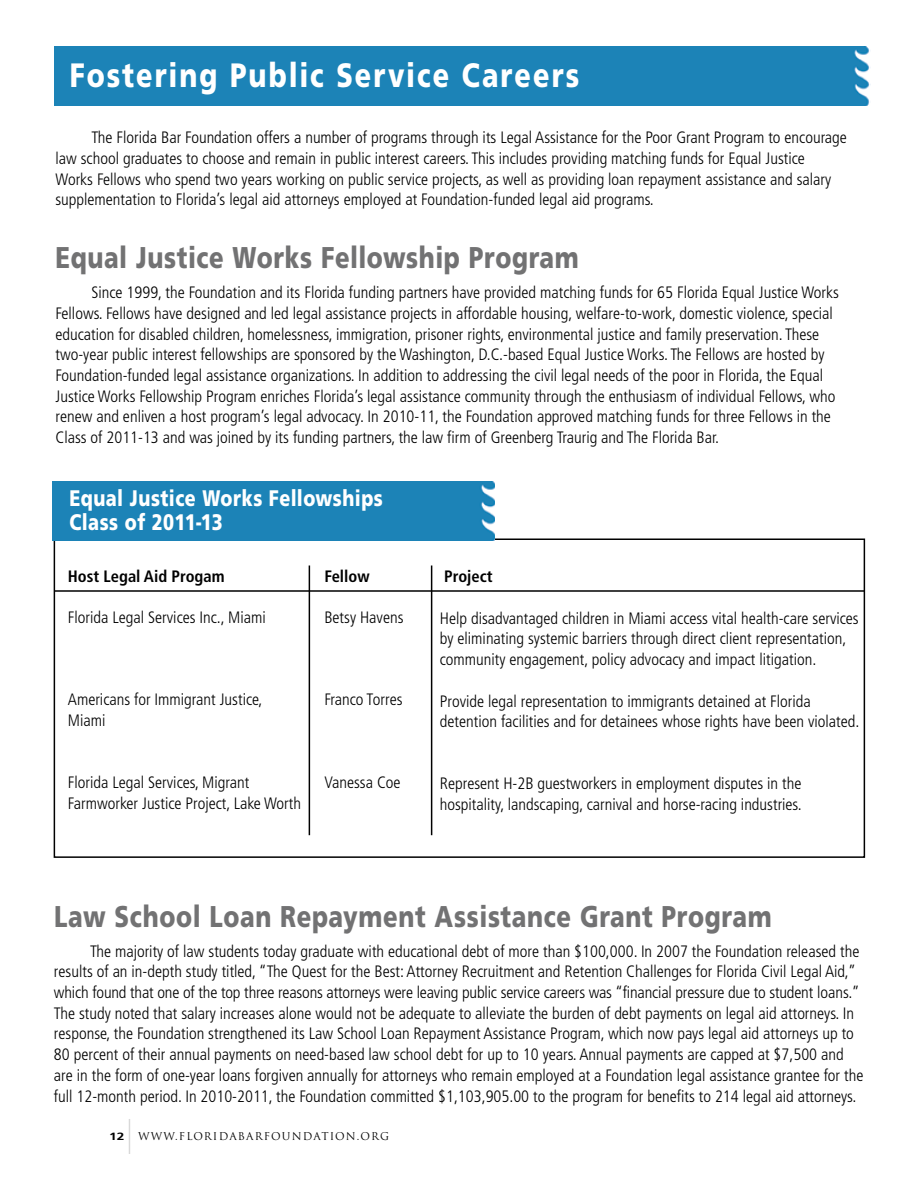
<style>
.page{position:relative;width:918px;height:1188px;background:#fff}
.page>*{position:absolute;margin:0;border:0;box-sizing:border-box;transform-origin:0 0}
.t1{font:900 33.75px "Frutiger LT Std";letter-spacing:.075em;color:#fff;scale:.8 1}
.t2{font:900 30px "Frutiger LT Std";letter-spacing:.025em;color:#727273;scale:.8 1}
.t3{font:900 22.5px/24px "Frutiger LT Std";letter-spacing:.025em;color:#fff;scale:.8 1}
.t4{font:300 condensed 16.5px/20.7px "Frutiger LT Std";color:#000}
.t5{font:700 condensed 16.5px "Frutiger LT Std";color:#000}
.t6{font:10.5px "Trajan Pro";color:#000}
.t7{font:700 10.5px "Frutiger LT Std";color:#000;scale:1.3 1}
</style>
<div class="page">
<hr style="left:129px;top:1119px;width:1px;height:35px;background:#000">
<div style="left:54px;top:47px;width:816px;height:59px;background:#1c83b7"></div>
<div style="left:54px;top:538px;width:811px;height:320px;border:2px solid #000"></div>
<div style="left:53px;top:482px;width:442px;height:58px;background:#1c83b7"></div>
<hr style="left:54px;top:590px;width:810px;height:2px;background:#000">
<hr style="left:309px;top:566px;width:1px;height:269px;background:#000">
<hr style="left:431px;top:566px;width:1px;height:269px;background:#000">
<h1 class="t1" style="left:70px;top:55px;width:639px">Fostering Public Service Careers</h1>
<p class="t4" style="left:55px;top:128px;width:793px;text-indent:36px">The Florida Bar Foundation offers a number of programs through its Legal Assistance for the Poor Grant Program to encourage law school graduates to choose and remain in public interest careers. This includes providing matching funds for Equal Justice<br>Works Fellows who spend two years working on public service projects, as well as providing loan repayment assistance and salary supplementation to Florida’s legal aid attorneys employed at Foundation-funded legal aid programs.</p>
<h2 class="t2" style="left:56px;top:240px;width:656px">Equal Justice Works Fellowship Program</h2>
<p class="t4" style="left:55px;top:282px;width:785px;text-indent:36px">Since 1999, the Foundation and its Florida funding partners have provided matching funds for 65 Florida Equal Justice Works Fellows. Fellows have designed and led legal assistance projects in affordable housing, welfare-to-work, domestic violence, special education for disabled children, homelessness, immigration, prisoner rights, environmental justice and family preservation. These two-year public interest fellowships are sponsored by the Washington, D.C.-based Equal Justice Works. The Fellows are hosted by Foundation-funded legal assistance organizations. In addition to addressing the civil legal needs of the poor in Florida, the Equal Justice Works Fellowship Program enriches Florida’s legal assistance community through the enthusiasm of individual Fellows, who renew and enliven a host program’s legal advocacy. In 2010-11, the Foundation approved matching funds for three Fellows in the Class of 2011-13 and was joined by its funding partners, the law firm of Greenberg Traurig and The Florida Bar.</p>
<h3 class="t3" style="left:69px;top:486px;width:393px">Equal Justice Works Fellowships<br>Class of 2011-13</h3>
<p class="t5" style="left:68px;top:567px;width:158px">Host Legal Aid Progam</p>
<p class="t4" style="left:68px;top:607px;width:199px">Florida Legal Services Inc., Miami</p>
<p class="t5" style="left:324px;top:567px;width:47px">Fellow</p>
<p class="t4" style="left:324px;top:607px;width:81px">Betsy Havens</p>
<p class="t4" style="left:68px;top:690px;width:196px">Americans for Immigrant Justice,<br>Miami</p>
<p class="t4" style="left:68px;top:772px;width:235px">Florida Legal Services, Migrant<br>Farmworker Justice Project, Lake Worth</p>
<p class="t4" style="left:324px;top:690px;width:80px">Franco Torres</p>
<p class="t4" style="left:324px;top:772px;width:78px">Vanessa Coe</p>
<p class="t5" style="left:444px;top:567px;width:50px">Project</p>
<p class="t4" style="left:440px;top:608px;width:420px">Help disadvantaged children in Miami access vital health-care services by eliminating systemic barriers through direct client representation, community engagement, policy advocacy and impact litigation.</p>
<p class="t4" style="left:440px;top:691px;width:421px">Provide legal representation to immigrants detained at Florida detention facilities and for detainees whose rights have been violated.</p>
<p class="t4" style="left:440px;top:773px;width:363px">Represent H-2B guestworkers in employment disputes in the hospitality, landscaping, carnival and horse-racing industries.</p>
<h2 class="t2" style="left:54px;top:898px;width:899px">Law School Loan Repayment Assistance Grant Program</h2>
<p class="t4" style="left:54px;top:941px;width:811px;text-indent:36px">The majority of law students today graduate with educational debt of more than $100,000. In 2007 the Foundation released the results of an in-depth study titled, “The Quest for the Best: Attorney Recruitment and Retention Challenges for Florida Civil Legal Aid,” which found that one of the top three reasons attorneys were leaving public service careers was “financial pressure due to student loans.” The study noted that salary increases alone would not be adequate to alleviate the burden of debt payments on legal aid attorneys. In response, the Foundation strengthened its Law School Loan Repayment Assistance Program, which now pays legal aid attorneys up to 80 percent of their annual payments on need-based law school debt for up to 10 years. Annual payments are capped at $7,500 and are in the form of one-year loans forgiven annually for attorneys who remain employed at a Foundation legal assistance grantee for the full 12-month period. In 2010-2011, the Foundation committed $1,103,905.00 to the program for benefits to 214 legal aid attorneys.</p>
<p class="t7" style="left:109px;top:1130px;width:13px">12</p>
<p class="t6" style="left:138px;top:1130px;width:51px">WWW.FLORIDABARFOUNDATION</p>
<p class="t6" style="left:357px;top:1130px;width:34px">.ORG</p>
</div>
